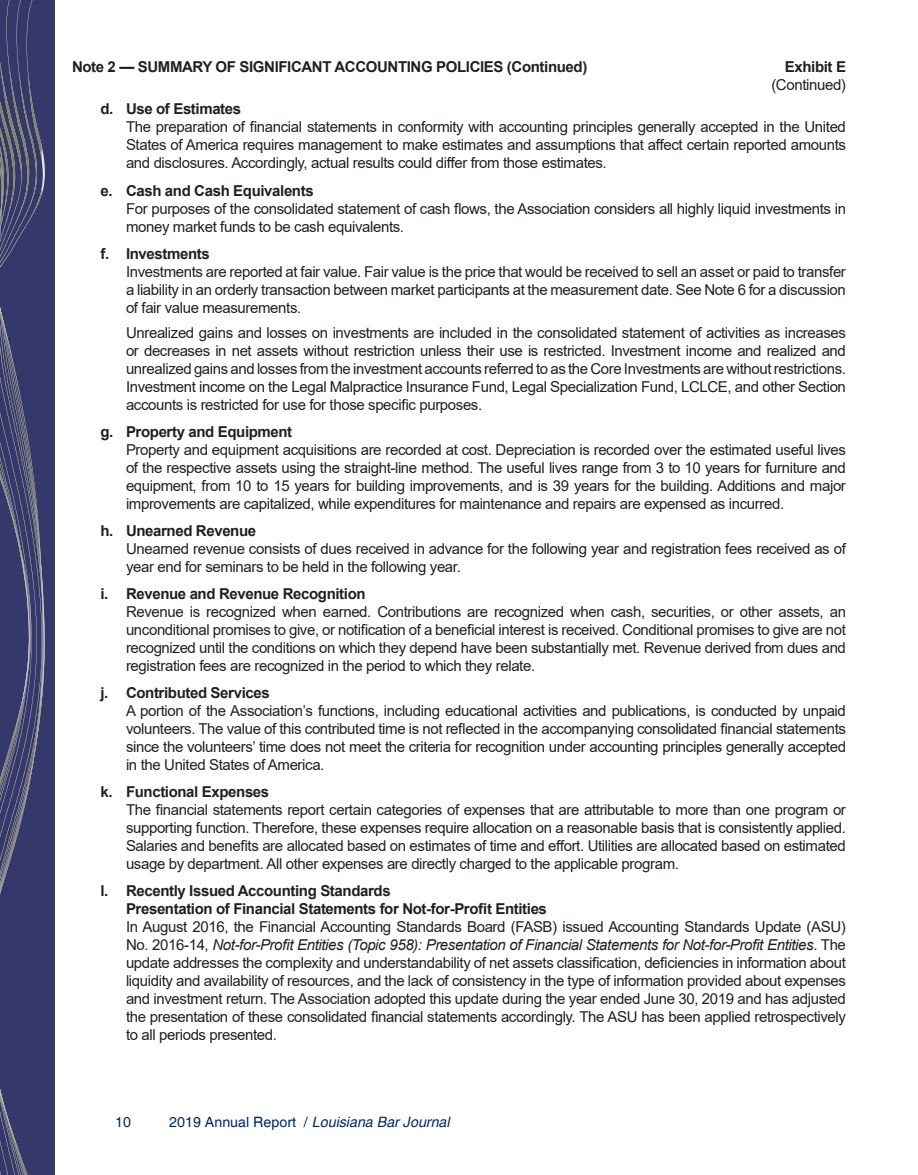
<style>
.page{position:relative;width:918px;height:1175px;background:#fff}
.page>*{position:absolute;margin:0;border:0;box-sizing:border-box;transform-origin:0 0}
.t1{font:15px/18px "Arial";letter-spacing:-.025em;color:#231f20;text-align:justify}
.Heading__7{font:700 15px "Arial";letter-spacing:-.025em;color:#231f20}
.Body_text__8{font:700 15px "Arial";letter-spacing:-.025em;color:#231f20}
.t2{font:italic 14.25px "Helvetica";color:#00295c}
.t3{font:14.25px "Helvetica";color:#00295c}
.s1{font-style:italic}
.s2{font-style:normal}
</style>
<div class="page">
<div style="left:0;top:0;width:55px;height:1174px;background:#35386a"></div>
<svg style="left:0;top:0;width:45px;height:1174px"></svg>
<p class="Heading__7" style="left:72px;top:56px;width:517px">Note 2 — SUMMARY OF SIGNIFICANT ACCOUNTING POLICIES (Continued)</p>
<p class="Heading__7" style="left:785px;top:56px;width:63px">Exhibit E</p>
<p class="t1" style="left:771px;top:76px;width:76px">(Continued)</p>
<p class="Body_text__8" style="left:100px;top:99px;width:142px">d. Use of Estimates</p>
<p class="t1" style="left:126px;top:118px;width:721px">The preparation of financial statements in conformity with accounting principles generally accepted in the United States of America requires management to make estimates and assumptions that affect certain reported amounts and disclosures. Accordingly, actual results could differ from those estimates.</p>
<p class="Body_text__8" style="left:100px;top:180px;width:215px">e. Cash and Cash Equivalents</p>
<p class="t1" style="left:126px;top:199px;width:722px">For purposes of the consolidated statement of cash flows, the Association considers all highly liquid investments in money market funds to be cash equivalents.</p>
<p class="Body_text__8" style="left:100px;top:243px;width:111px">f. Investments</p>
<p class="t1" style="left:126px;top:262px;width:721px">Investments are reported at fair value. Fair value is the price that would be received to sell an asset or paid to transfer a liability in an orderly transaction between market participants at the measurement date. See Note 6 for a discussion of fair value measurements.</p>
<p class="t1" style="left:126px;top:323px;width:722px">Unrealized gains and losses on investments are included in the consolidated statement of activities as increases or decreases in net assets without restriction unless their use is restricted. Investment income and realized and unrealized gains and losses from the investment accounts referred to as the Core Investments are without restrictions.<br>Investment income on the Legal Malpractice Insurance Fund, Legal Specialization Fund, LCLCE, and other Section accounts is restricted for use for those specific purposes.</p>
<p class="Body_text__8" style="left:100px;top:421px;width:193px">g. Property and Equipment</p>
<p class="t1" style="left:126px;top:440px;width:722px">Property and equipment acquisitions are recorded at cost. Depreciation is recorded over the estimated useful lives of the respective assets using the straight-line method. The useful lives range from 3 to 10 years for furniture and equipment, from 10 to 15 years for building improvements, and is 39 years for the building. Additions and major improvements are capitalized, while expenditures for maintenance and repairs are expensed as incurred.</p>
<p class="Heading__7" style="left:100px;top:520px;width:157px">h. Unearned Revenue</p>
<p class="t1" style="left:126px;top:539px;width:721px">Unearned revenue consists of dues received in advance for the following year and registration fees received as of year end for seminars to be held in the following year.</p>
<p class="Heading__7" style="left:100px;top:583px;width:267px">i. Revenue and Revenue Recognition</p>
<p class="t1" style="left:126px;top:602px;width:722px">Revenue is recognized when earned. Contributions are recognized when cash, securities, or other assets, an unconditional promises to give, or notification of a beneficial interest is received. Conditional promises to give are not recognized until the conditions on which they depend have been substantially met. Revenue derived from dues and registration fees are recognized in the period to which they relate.</p>
<p class="Heading__7" style="left:100px;top:682px;width:171px">j. Contributed Services</p>
<p class="t1" style="left:126px;top:701px;width:722px">A portion of the Association’s functions, including educational activities and publications, is conducted by unpaid volunteers. The value of this contributed time is not reflected in the accompanying consolidated financial statements since the volunteers’ time does not meet the criteria for recognition under accounting principles generally accepted in the United States of America.</p>
<p class="Heading__7" style="left:100px;top:781px;width:170px">k. Functional Expenses</p>
<p class="t1" style="left:126px;top:800px;width:721px">The financial statements report certain categories of expenses that are attributable to more than one program or supporting function. Therefore, these expenses require allocation on a reasonable basis that is consistently applied.<br>Salaries and benefits are allocated based on estimates of time and effort. Utilities are allocated based on estimated usage by department. All other expenses are directly charged to the applicable program.</p>
<p class="Heading__7" style="left:100px;top:880px;width:292px">l. Recently Issued Accounting Standards</p>
<p class="Heading__7" style="left:126px;top:898px;width:422px">Presentation of Financial Statements for Not-for-Profit Entities</p>
<p class="t1" style="left:126px;top:917px;width:722px">In August 2016, the Financial Accounting Standards Board (FASB) issued Accounting Standards Update (ASU)<br>No. 2016-14, <span class="s1">Not-for-Profit Entities (Topic 958): Presentation of Financial Statements for Not-for-Profit Entities</span>. The update addresses the complexity and understandability of net assets classification, deficiencies in information about liquidity and availability of resources, and the lack of consistency in the type of information provided about expenses and investment return. The Association adopted this update during the year ended June 30, 2019 and has adjusted the presentation of these consolidated financial statements accordingly. The ASU has been applied retrospectively to all periods presented.</p>
<p class="t3" style="left:115px;top:1113px;width:17px">10</p>
<p class="t2" style="left:169px;top:1113px;width:282px"><span class="s2">2019 Annual Report /</span> Louisiana Bar Journal</p>
</div>
